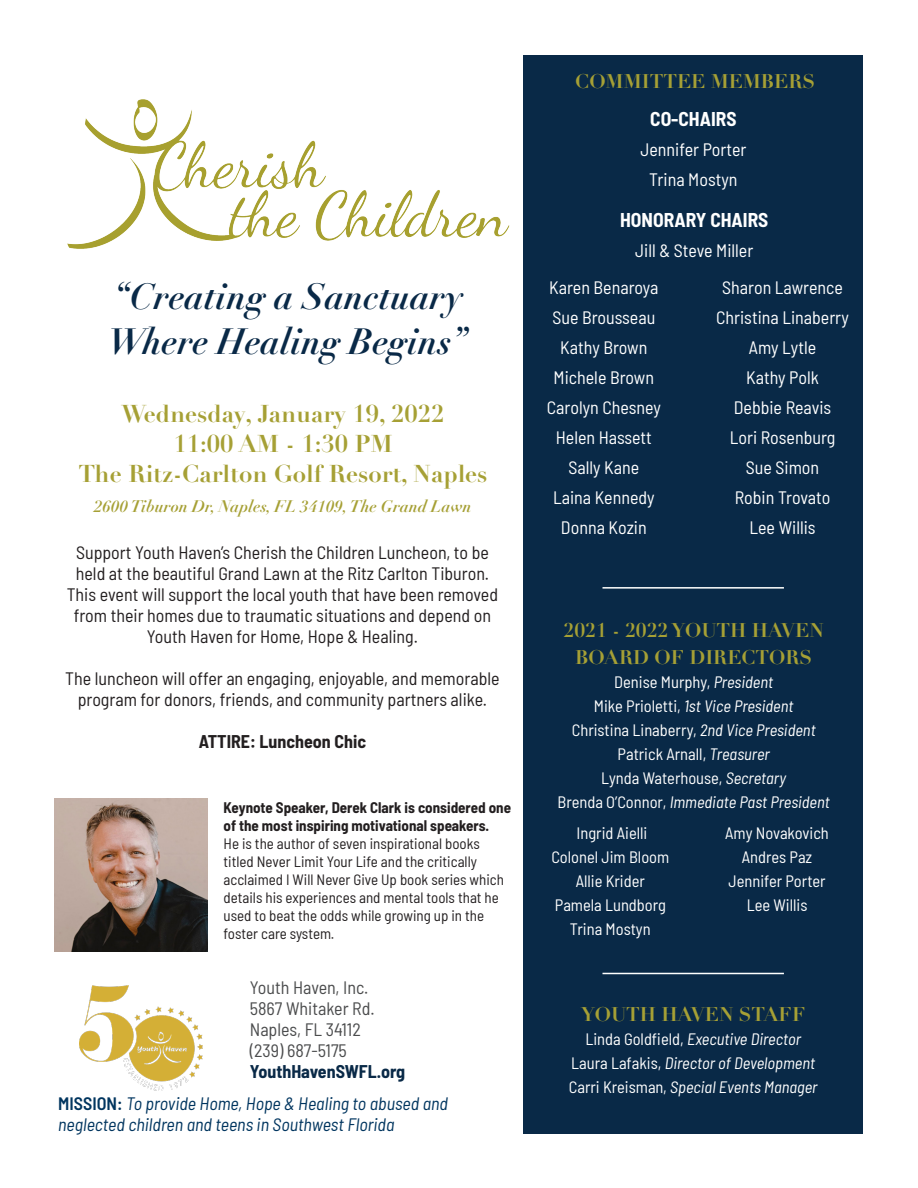
<style>
.page{position:relative;width:918px;height:1188px;background:#fff}
.page>*{position:absolute;margin:0;border:0;box-sizing:border-box;transform-origin:0 0}
.t1{font:italic 700 36px/45px "Didot LT Pro";color:#092947}
.t2{font:700 24px "Didot LT Pro";color:#a6a035}
.t3{font:700 19.5px "Didot LT Pro";color:#a6a035}
.t4{font:700 semi-condensed 19.5px "Barlow";color:#fff}
.t5{font:semi-condensed 18px/21px "Barlow";color:#231f20;text-align:center}
.t6{font:semi-condensed 18px "Barlow";color:#fff}
.t7{font:italic semi-condensed 18px/21.6px "Barlow";color:#00355f}
.t8{font:semi-condensed 18px "Barlow";color:#4b4c4d}
.t9{font:700 semi-condensed 18px "Barlow";color:#231f20}
.t10{font:700 semi-condensed 18px "Barlow";color:#092947}
.t11{font:semi-condensed 16.5px/24px "Barlow";color:#fff;text-align:center}
.t12{font:italic semi-condensed 16.5px/24px "Barlow";color:#fff;text-align:center}
.t13{font:italic 700 16.5px "Didot LT Pro";color:#a6a035}
.t14{font:semi-condensed 15px/18px "Barlow";color:#231f20}
.s1{font-weight:700}
.s2{font-weight:600;font-style:normal}
.s3{font-style:italic}
.s4{font-style:normal}
</style>
<div class="page">
<div style="left:524px;top:55px;width:339px;height:1079px;background:#092947"></div>
<img style="left:79px;top:986px;width:123px;height:105px">
<hr style="left:603px;top:587px;width:181px;height:2px;background:#fff">
<hr style="left:603px;top:973px;width:181px;height:1px;background:#fff">
<img style="left:67px;top:99px;width:443px;height:150px">
<img style="left:54px;top:798px;width:153px;height:154px">
<p class="t1" style="left:108px;top:274px;width:362px">“Creating a Sanctuary<br>Where Healing Begins”</p>
<p class="t2" style="left:121px;top:398px;width:325px">Wednesday, January 19, 2022</p>
<p class="t2" style="left:173px;top:428px;width:221px">11:00 AM - 1:30 PM</p>
<p class="t2" style="left:78px;top:458px;width:411px">The Ritz-Carlton Golf Resort, Naples</p>
<p class="t13" style="left:94px;top:495px;width:379px">2600 Tiburon Dr, Naples, FL 34109, The Grand Lawn</p>
<p class="t5" style="left:76px;top:541px;width:415px;text-align:left">Support Youth Haven’s Cherish the Children Luncheon, to be held at the beautiful Grand Lawn at the Ritz Carlton Tiburon.</p>
<p class="t5" style="left:67px;top:583px;width:433px">This event will support the local youth that have been removed from their homes due to traumatic situations and depend on<br>Youth Haven for Home, Hope &amp; Healing.</p>
<p class="t5" style="left:65px;top:667px;width:436px">The luncheon will offer an engaging, enjoyable, and memorable program for donors, friends, and community partners alike.</p>
<p class="t9" style="left:199px;top:729px;width:169px">ATTIRE: Luncheon Chic</p>
<p class="t14" style="left:224px;top:798px;width:289px"><span class="s1">Keynote Speaker, Derek Clark is considered one of the most inspiring motivational speakers.<br></span>He is the author of seven inspirational books titled Never Limit Your Life and the critically acclaimed I Will Never Give Up book series which details his experiences and mental tools that he used to beat the odds while growing up in the foster care system.</p>
<p class="t8" style="left:250px;top:975px;width:120px">Youth Haven, Inc.</p>
<p class="t8" style="left:250px;top:996px;width:126px">5867 Whitaker Rd.</p>
<p class="t8" style="left:250px;top:1017px;width:113px">Naples, FL 34112</p>
<p class="t8" style="left:250px;top:1038px;width:99px">(239) 687-5175</p>
<p class="t10" style="left:250px;top:1058px;width:157px">YouthHavenSWFL.org</p>
<p class="t7" style="left:58px;top:1091px;width:391px"><span class="s2">MISSION:</span> To provide Home, Hope &amp; Healing to abused and neglected children and teens in Southwest Florida</p>
<p class="t3" style="left:575px;top:70px;width:241px">COMMITTEE MEMBERS</p>
<p class="t4" style="left:650px;top:104px;width:88px">CO-CHAIRS</p>
<p class="t6" style="left:640px;top:136px;width:108px">Jennifer Porter</p>
<p class="t6" style="left:649px;top:166px;width:90px">Trina Mostyn</p>
<p class="t4" style="left:620px;top:206px;width:150px">HONORARY CHAIRS</p>
<p class="t6" style="left:635px;top:238px;width:120px">Jill &amp; Steve Miller</p>
<p class="t6" style="left:549px;top:275px;width:111px">Karen Benaroya</p>
<p class="t6" style="left:552px;top:305px;width:104px">Sue Brousseau</p>
<p class="t6" style="left:560px;top:335px;width:89px">Kathy Brown</p>
<p class="t6" style="left:554px;top:365px;width:102px">Michele Brown</p>
<p class="t6" style="left:547px;top:395px;width:116px">Carolyn Chesney</p>
<p class="t6" style="left:556px;top:425px;width:98px">Helen Hassett</p>
<p class="t6" style="left:569px;top:455px;width:72px">Sally Kane</p>
<p class="t6" style="left:553px;top:485px;width:103px">Laina Kennedy</p>
<p class="t6" style="left:561px;top:515px;width:87px">Donna Kozin</p>
<p class="t6" style="left:722px;top:275px;width:122px">Sharon Lawrence</p>
<p class="t6" style="left:716px;top:305px;width:135px">Christina Linaberry</p>
<p class="t6" style="left:749px;top:335px;width:69px">Amy Lytle</p>
<p class="t6" style="left:746px;top:365px;width:74px">Kathy Polk</p>
<p class="t6" style="left:734px;top:395px;width:99px">Debbie Reavis</p>
<p class="t6" style="left:730px;top:425px;width:107px">Lori Rosenburg</p>
<p class="t6" style="left:746px;top:455px;width:75px">Sue Simon</p>
<p class="t6" style="left:735px;top:485px;width:97px">Robin Trovato</p>
<p class="t6" style="left:749px;top:515px;width:68px">Lee Willis</p>
<p class="t3" style="left:564px;top:618px;width:262px">2021 - 2022 YOUTH HAVEN</p>
<p class="t3" style="left:575px;top:645px;width:239px">BOARD OF DIRECTORS</p>
<p class="t11" style="left:572px;top:669px;width:246px">Denise Murphy, <span class="s3">President<br></span>Mike Prioletti, <span class="s3">1st Vice President<br></span>Christina Linaberry, <span class="s3">2nd Vice President</span></p>
<p class="t11" style="left:618px;top:741px;width:154px">Patrick Arnall, <span class="s3">Treasurer</span></p>
<p class="t11" style="left:601px;top:765px;width:186px">Lynda Waterhouse, <span class="s3">Secretary</span></p>
<p class="t12" style="left:558px;top:789px;width:274px"><span class="s4">Brenda O’Connor,</span> Immediate Past President</p>
<p class="t11" style="left:577px;top:819px;width:72px">Ingrid Aielli</p>
<p class="t11" style="left:551px;top:843px;width:119px">Colonel Jim Bloom</p>
<p class="t11" style="left:576px;top:867px;width:71px">Allie Krider</p>
<p class="t11" style="left:555px;top:891px;width:113px">Pamela Lundborg</p>
<p class="t11" style="left:570px;top:915px;width:82px">Trina Mostyn</p>
<p class="t11" style="left:725px;top:819px;width:105px">Amy Novakovich</p>
<p class="t11" style="left:742px;top:843px;width:72px">Andres Paz</p>
<p class="t11" style="left:729px;top:867px;width:99px">Jennifer Porter</p>
<p class="t11" style="left:747px;top:891px;width:62px">Lee Willis</p>
<p class="t3" style="left:581px;top:1002px;width:226px">YOUTH HAVEN STAFF</p>
<p class="t12" style="left:569px;top:1026px;width:250px"><span class="s4">Linda Goldfield,</span> Executive Director<br><span class="s4">Laura Lafakis,</span> Director of Development<br><span class="s4">Carri Kreisman,</span> Special Events Manager</p>
</div>
